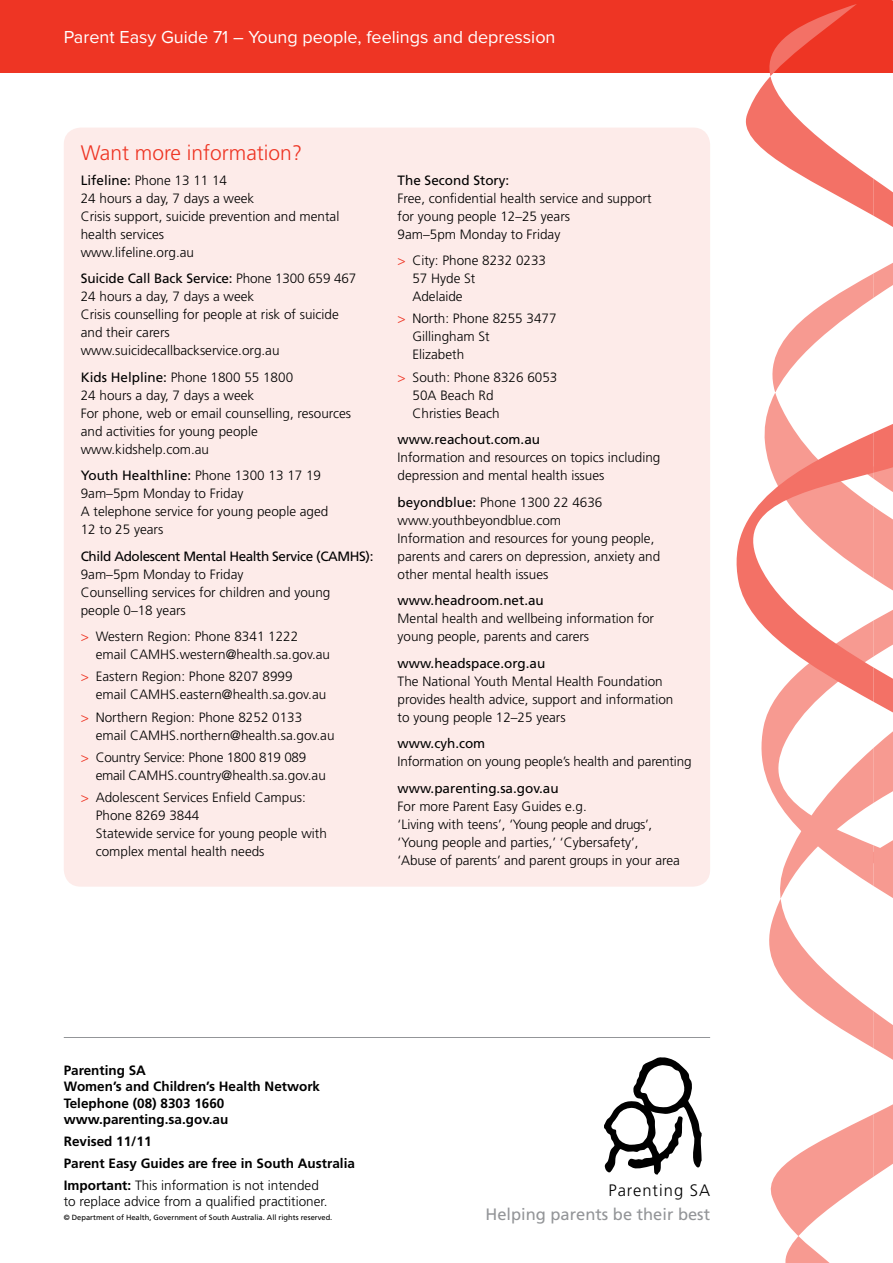
<style>
.page{position:relative;width:893px;height:1263px;background:#fff}
.page>*{position:absolute;margin:0;border:0;box-sizing:border-box;transform-origin:0 0}
.t1{font:300 21px "Frutiger";color:#ee3524}
.t2{font:18px "Proxima Nova";color:#fff}
.t3{font:16.5px "Frutiger";color:#939598}
.t4{font:300 16.5px "Frutiger";letter-spacing:.06em;color:#000}
.t5{font:300 13.5px/18px "Frutiger";color:#000}
.t6{font:700 13.5px/16.5px "Frutiger";color:#000}
.t7{font:13.5px "Frutiger";color:#000}
.t8{font:300 13.5px/18px "Frutiger";letter-spacing:-.02em;color:#000}
.t9{font:13.5px "Frutiger";letter-spacing:-.03em;color:#000}
.t10{font:7.5px "Frutiger";color:#000}
.s1{font-weight:400}
.s2{color:#ee3524}
.s3{font-weight:300}
</style>
<div class="page">
<div style="left:0;top:0;width:893px;height:72px;background:#ee3524"></div>
<svg style="left:727px;top:0;width:166px;height:1263px"></svg>
<svg style="left:604px;top:1057px;width:98px;height:117px"></svg>
<div style="left:64px;top:128px;width:646px;height:759px;background:#fdebe9;border-radius:17px"></div>
<hr style="left:64px;top:1037px;width:646px;height:1px;background:#939598">
<h2 class="t2" style="left:64px;top:27px;width:493px">Parent Easy Guide 71 – Young people, feelings and depression</h2>
<h1 class="t1" style="left:81px;top:141px;width:223px">Want more information?</h1>
<p class="t5" style="left:81px;top:171px;width:260px"><span class="s1">Lifeline:</span> Phone 13 11 14<br>24 hours a day, 7 days a week<br>Crisis support, suicide prevention and mental health services<br>www.lifeline.org.au</p>
<p class="t5" style="left:81px;top:269px;width:277px"><span class="s1">Suicide Call Back Service:</span> Phone 1300 659 467<br>24 hours a day, 7 days a week<br>Crisis counselling for people at risk of suicide and their carers www.suicidecallbackservice.org.au</p>
<p class="t5" style="left:81px;top:368px;width:272px"><span class="s1">Kids Helpline:</span> Phone 1800 55 1800<br>24 hours a day, 7 days a week<br>For phone, web or email counselling, resources and activities for young people www.kidshelp.com.au</p>
<p class="t5" style="left:81px;top:466px;width:249px"><span class="s1">Youth Healthline:</span> Phone 1300 13 17 19<br>9am–5pm Monday to Friday<br>A telephone service for young people aged<br>12 to 25 years</p>
<p class="t9" style="left:81px;top:548px;width:294px">Child Adolescent Mental Health Service (CAMHS):</p>
<p class="t5" style="left:81px;top:565px;width:251px">9am–5pm Monday to Friday<br>Counselling services for children and young people 0–18 years</p>
<p class="t5" style="left:96px;top:627px;width:236px;text-indent:-15px"><span class="s2">&gt;</span> Western Region: Phone 8341 1222 email CAMHS.western@health.sa.gov.au</p>
<p class="t5" style="left:96px;top:668px;width:232px;text-indent:-15px"><span class="s2">&gt;</span> Eastern Region: Phone 8207 8999 email CAMHS.eastern@health.sa.gov.au</p>
<p class="t5" style="left:96px;top:708px;width:240px;text-indent:-15px"><span class="s2">&gt;</span> Northern Region: Phone 8252 0133 email CAMHS.northern@health.sa.gov.au</p>
<p class="t8" style="left:96px;top:748px;width:232px;text-indent:-15px"><span class="s2">&gt;</span> Country Service: Phone 1800 819 089 email CAMHS.country@health.sa.gov.au</p>
<p class="t5" style="left:96px;top:788px;width:233px;text-indent:-15px"><span class="s2">&gt;</span> Adolescent Services Enfield Campus:<br>Phone 8269 3844<br>Statewide service for young people with complex mental health needs</p>
<p class="t7" style="left:398px;top:172px;width:113px">The Second Story:</p>
<p class="t5" style="left:398px;top:189px;width:256px">Free, confidential health service and support for young people 12–25 years<br>9am–5pm Monday to Friday</p>
<p class="t5" style="left:412px;top:251px;width:135px;text-indent:-15px"><span class="s2">&gt;</span> City: Phone 8232 0233<br>57 Hyde St<br>Adelaide</p>
<p class="t5" style="left:412px;top:310px;width:146px;text-indent:-15px"><span class="s2">&gt;</span> North: Phone 8255 3477<br>Gillingham St<br>Elizabeth</p>
<p class="t5" style="left:413px;top:368px;width:146px;text-indent:-15px"><span class="s2">&gt;</span> South: Phone 8326 6053<br>50A Beach Rd<br>Christies Beach</p>
<p class="t7" style="left:398px;top:431px;width:144px">www.reachout.com.au</p>
<p class="t5" style="left:398px;top:448px;width:264px">Information and resources on topics including depression and mental health issues</p>
<p class="t5" style="left:398px;top:493px;width:264px"><span class="s1">beyondblue:</span> Phone 1300 22 4636 www.youthbeyondblue.com<br>Information and resources for young people, parents and carers on depression, anxiety and other mental health issues</p>
<p class="t7" style="left:398px;top:592px;width:148px">www.headroom.net.au</p>
<p class="t5" style="left:398px;top:609px;width:258px">Mental health and wellbeing information for young people, parents and carers</p>
<p class="t7" style="left:398px;top:655px;width:149px">www.headspace.org.au</p>
<p class="t5" style="left:398px;top:672px;width:277px">The National Youth Mental Health Foundation provides health advice, support and information to young people 12–25 years</p>
<p class="t7" style="left:398px;top:735px;width:89px">www.cyh.com</p>
<p class="t5" style="left:398px;top:752px;width:295px">Information on young people’s health and parenting</p>
<p class="t7" style="left:398px;top:780px;width:163px">www.parenting.sa.gov.au</p>
<p class="t5" style="left:398px;top:797px;width:284px">For more Parent Easy Guides e.g.<br>‘Living with teens’, ‘Young people and drugs’, ‘Young people and parties,’ ‘Cybersafety’, ‘Abuse of parents’ and parent groups in your area</p>
<p class="t6" style="left:64px;top:1061px;width:258px">Parenting SA<br>Women’s and Children’s Health Network<br>Telephone (08) 8303 1660 www.parenting.sa.gov.au</p>
<p class="t6" style="left:64px;top:1130px;width:293px;line-height:21.8px">Revised 11/11<br>Parent Easy Guides are free in South Australia<br>Important: <span class="s3">This information is not intended</span></p>
<p class="t5" style="left:64px;top:1192px;width:265px">to replace advice from a qualified practitioner.</p>
<p class="t10" style="left:64px;top:1213px;width:270px">© Department of Health, Government of South Australia. All rights reserved.</p>
<p class="t4" style="left:608px;top:1181px;width:103px">Parenting SA</p>
<p class="t3" style="left:485px;top:1205px;width:226px">Helping parents be their best</p>
</div>
